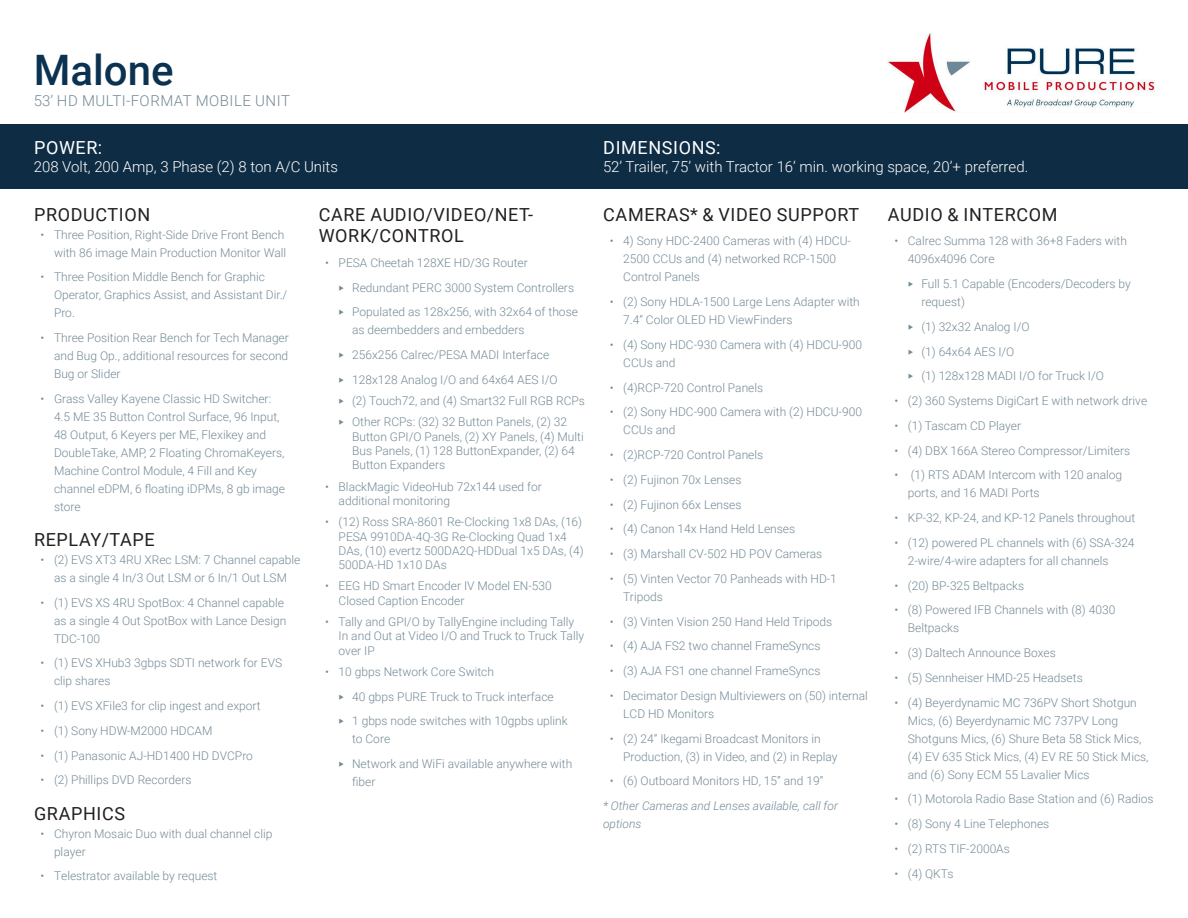
<style>
.page{position:relative;width:1188px;height:918px;background:#fff}
.page>*{position:absolute;margin:0;border:0;box-sizing:border-box;transform-origin:0 0}
.t1{font:500 42px "Roboto";color:#0b3251}
.t2{font:18px/21.6px "Roboto";letter-spacing:.035em;color:#231f20}
.t3{font:18px "Roboto";letter-spacing:.035em;color:#fff}
.t4{font:300 15px "Roboto";color:#fff}
.t5{font:300 15px "Roboto";letter-spacing:.035em;color:#748a97}
.t6{font:300 12px/18px "Roboto";color:#748a97}
.t7{font:italic 300 12px/18px "Roboto";color:#748a97}
</style>
<div class="page">
<div style="left:0;top:124px;width:1188px;height:65px;background:#0e2c44"></div>
<img style="left:888px;top:34px;width:266px;height:78px">
<p class="t1" style="left:34px;top:40px;width:141px">Malone</p>
<p class="t5" style="left:34px;top:90px;width:258px">53’ HD MULTI-FORMAT MOBILE UNIT</p>
<p class="t3" style="left:34px;top:135px;width:70px">POWER:</p>
<p class="t4" style="left:34px;top:156px;width:306px">208 Volt, 200 Amp, 3 Phase (2) 8 ton A/C Units</p>
<p class="t2" style="left:34px;top:203px;width:118px">PRODUCTION</p>
<p class="t6" style="left:40px;top:225px;width:247px;text-align:right">• Three Position, Right-Side Drive Front Bench with 86 image Main Production Monitor Wall</p>
<p class="t6" style="left:54px;top:268px;width:235px;text-indent:-14px">• Three Position Middle Bench for Graphic<br>Operator, Graphics Assist, and Assistant Dir./<br>Pro.</p>
<p class="t6" style="left:54px;top:328px;width:236px;text-align:justify;text-indent:-14px">• Three Position Rear Bench for Tech Manager and Bug Op., additional resources for second Bug or Slider</p>
<p class="t6" style="left:54px;top:389px;width:233px;text-indent:-14px">• Grass Valley Kayene Classic HD Switcher:<br>4.5 ME 35 Button Control Surface, 96 Input, 48 Output, 6 Keyers per ME, Flexikey and DoubleTake, AMP, 2 Floating ChromaKeyers, Machine Control Module, 4 Fill and Key channel eDPM, 6 floating iDPMs, 8 gb image store</p>
<p class="t2" style="left:34px;top:528px;width:122px">REPLAY/TAPE</p>
<p class="t6" style="left:40px;top:550px;width:261px;text-align:center">• (2) EVS XT3 4RU XRec LSM: 7 Channel capable as a single 4 In/3 Out LSM or 6 In/1 Out LSM</p>
<p class="t6" style="left:54px;top:593px;width:234px;text-indent:-14px">• (1) EVS XS 4RU SpotBox: 4 Channel capable as a single 4 Out SpotBox with Lance Design<br>TDC-100</p>
<p class="t6" style="left:54px;top:654px;width:230px;text-indent:-14px">• (1) EVS XHub3 3gbps SDTI network for EVS clip shares</p>
<p class="t6" style="left:40px;top:696px;width:222px">• (1) EVS XFile3 for clip ingest and export</p>
<p class="t6" style="left:40px;top:721px;width:173px">• (1) Sony HDW-M2000 HDCAM</p>
<p class="t6" style="left:40px;top:746px;width:214px">• (1) Panasonic AJ-HD1400 HD DVCPro</p>
<p class="t6" style="left:40px;top:771px;width:152px">• (2) Phillips DVD Recorders</p>
<p class="t2" style="left:34px;top:802px;width:92px">GRAPHICS</p>
<p class="t6" style="left:54px;top:824px;width:220px;text-indent:-14px">• Chyron Mosaic Duo with dual channel clip player</p>
<p class="t6" style="left:40px;top:867px;width:178px">• Telestrator available by request</p>
<p class="t2" style="left:319px;top:203px;width:216px">CARE AUDIO/VIDEO/NET-<br>WORK/CONTROL</p>
<p class="t6" style="left:325px;top:253px;width:204px">• PESA Cheetah 128XE HD/3G Router</p>
<p class="t6" style="left:339px;top:278px;width:237px">‣ Redundant PERC 3000 System Controllers</p>
<p class="t6" style="left:352px;top:303px;width:227px;text-indent:-14px">‣ Populated as 128x256, with 32x64 of those as deembedders and embedders</p>
<p class="t6" style="left:339px;top:345px;width:212px">‣ 256x256 Calrec/PESA MADI Interface</p>
<p class="t6" style="left:339px;top:370px;width:221px">‣ 128x128 Analog I/O and 64x64 AES I/O</p>
<p class="t6" style="left:339px;top:391px;width:248px">‣ (2) Touch72, and (4) Smart32 Full RGB RCPs</p>
<p class="t6" style="left:352px;top:414px;width:233px;line-height:14.4px;text-indent:-14px">‣ Other RCPs: (32) 32 Button Panels, (2) 32<br>Button GPI/O Panels, (2) XY Panels, (4) Multi Bus Panels, (1) 128 ButtonExpander, (2) 64<br>Button Expanders</p>
<p class="t6" style="left:339px;top:479px;width:205px;line-height:14.4px;text-indent:-14px">• BlackMagic VideoHub 72x144 used for additional monitoring</p>
<p class="t6" style="left:339px;top:514px;width:247px;line-height:14.4px;text-indent:-14px">• (12) Ross SRA-8601 Re-Clocking 1x8 DAs, (16)<br>PESA 9910DA-4Q-3G Re-Clocking Quad 1x4<br>DAs, (10) evertz 500DA2Q-HDDual 1x5 DAs, (4)<br>500DA-HD 1x10 DAs</p>
<p class="t6" style="left:339px;top:579px;width:215px;line-height:14.4px;text-indent:-14px">• EEG HD Smart Encoder IV Model EN-530<br>Closed Caption Encoder</p>
<p class="t6" style="left:339px;top:614px;width:247px;line-height:14.4px;text-indent:-14px">• Tally and GPI/O by TallyEngine including Tally<br>In and Out at Video I/O and Truck to Truck Tally over IP</p>
<p class="t6" style="left:325px;top:662px;width:170px">• 10 gbps Network Core Switch</p>
<p class="t6" style="left:339px;top:687px;width:217px">‣ 40 gbps PURE Truck to Truck interface</p>
<p class="t6" style="left:352px;top:712px;width:217px;text-indent:-14px">‣ 1 gbps node switches with 10gpbs uplink to Core</p>
<p class="t6" style="left:352px;top:754px;width:222px;text-indent:-14px">‣ Network and WiFi available anywhere with fiber</p>
<p class="t3" style="left:603px;top:135px;width:119px">DIMENSIONS:</p>
<p class="t4" style="left:603px;top:156px;width:427px">52’ Trailer, 75’ with Tractor 16’ min. working space, 20’+ preferred.</p>
<p class="t2" style="left:603px;top:203px;width:257px">CAMERAS* &amp; VIDEO SUPPORT</p>
<p class="t6" style="left:623px;top:232px;width:229px;text-indent:-14px">• 4) Sony HDC-2400 Cameras with (4) HDCU-<br>2500 CCUs and (4) networked RCP-1500<br>Control Panels</p>
<p class="t6" style="left:623px;top:292px;width:238px;text-indent:-14px">• (2) Sony HDLA-1500 Large Lens Adapter with<br>7.4” Color OLED HD ViewFinders</p>
<p class="t6" style="left:623px;top:335px;width:240px;text-indent:-14px">• (4) Sony HDC-930 Camera with (4) HDCU-900<br>CCUs and</p>
<p class="t6" style="left:610px;top:378px;width:155px">• (4)RCP-720 Control Panels</p>
<p class="t6" style="left:623px;top:403px;width:240px;text-indent:-14px">• (2) Sony HDC-900 Camera with (2) HDCU-900<br>CCUs and</p>
<p class="t6" style="left:610px;top:445px;width:155px">• (2)RCP-720 Control Panels</p>
<p class="t6" style="left:610px;top:470px;width:133px">• (2) Fujinon 70x Lenses</p>
<p class="t6" style="left:610px;top:495px;width:133px">• (2) Fujinon 66x Lenses</p>
<p class="t6" style="left:610px;top:520px;width:187px">• (4) Canon 14x Hand Held Lenses</p>
<p class="t6" style="left:610px;top:544px;width:214px">• (3) Marshall CV-502 HD POV Cameras</p>
<p class="t6" style="left:623px;top:569px;width:215px;text-indent:-14px">• (5) Vinten Vector 70 Panheads with HD-1<br>Tripods</p>
<p class="t6" style="left:610px;top:612px;width:224px">• (3) Vinten Vision 250 Hand Held Tripods</p>
<p class="t6" style="left:610px;top:637px;width:212px">• (4) AJA FS2 two channel FrameSyncs</p>
<p class="t6" style="left:610px;top:661px;width:212px">• (3) AJA FS1 one channel FrameSyncs</p>
<p class="t6" style="left:623px;top:686px;width:246px;text-indent:-14px">• Decimator Design Multiviewers on (50) internal<br>LCD HD Monitors</p>
<p class="t6" style="left:623px;top:729px;width:216px;text-indent:-14px">• (2) 24” Ikegami Broadcast Monitors in<br>Production, (3) in Video, and (2) in Replay</p>
<p class="t6" style="left:610px;top:772px;width:215px">• (6) Outboard Monitors HD, 15” and 19”</p>
<p class="t7" style="left:603px;top:796px;width:237px">* Other Cameras and Lenses available, call for options</p>
<p class="t2" style="left:888px;top:203px;width:171px">AUDIO &amp; INTERCOM</p>
<p class="t6" style="left:908px;top:232px;width:221px;text-indent:-14px">• Calrec Summa 128 with 36+8 Faders with<br>4096x4096 Core</p>
<p class="t6" style="left:921px;top:274px;width:211px;text-indent:-14px">‣ Full 5.1 Capable (Encoders/Decoders by request)</p>
<p class="t6" style="left:908px;top:317px;width:123px">‣ (1) 32x32 Analog I/O</p>
<p class="t6" style="left:908px;top:342px;width:108px">‣ (1) 64x64 AES I/O</p>
<p class="t6" style="left:908px;top:367px;width:198px">‣ (1) 128x128 MADI I/O for Truck I/O</p>
<p class="t6" style="left:894px;top:391px;width:254px">• (2) 360 Systems DigiCart E with network drive</p>
<p class="t6" style="left:894px;top:416px;width:128px">• (1) Tascam CD Player</p>
<p class="t6" style="left:894px;top:441px;width:237px">• (4) DBX 166A Stereo Compressor/Limiters</p>
<p class="t6" style="left:908px;top:466px;width:216px;text-indent:-14px">• (1) RTS ADAM Intercom with 120 analog ports, and 16 MADI Ports</p>
<p class="t6" style="left:894px;top:508px;width:242px">• KP-32, KP-24, and KP-12 Panels throughout</p>
<p class="t6" style="left:908px;top:533px;width:228px;text-indent:-14px">• (12) powered PL channels with (6) SSA-324<br>2-wire/4-wire adapters for all channels</p>
<p class="t6" style="left:894px;top:576px;width:131px">• (20) BP-325 Beltpacks</p>
<p class="t6" style="left:908px;top:601px;width:209px;text-indent:-14px">• (8) Powered IFB Channels with (8) 4030<br>Beltpacks</p>
<p class="t6" style="left:894px;top:643px;width:163px">• (3) Daltech Announce Boxes</p>
<p class="t6" style="left:894px;top:668px;width:190px">• (5) Sennheiser HMD-25 Headsets</p>
<p class="t6" style="left:908px;top:693px;width:242px;text-indent:-14px">• (4) Beyerdynamic MC 736PV Short Shotgun Mics, (6) Beyerdynamic MC 737PV Long Shotguns Mics, (6) Shure Beta 58 Stick Mics, (4) EV 635 Stick Mics, (4) EV RE 50 Stick Mics, and (6) Sony ECM 55 Lavalier Mics</p>
<p class="t6" style="left:894px;top:790px;width:261px">• (1) Motorola Radio Base Station and (6) Radios</p>
<p class="t6" style="left:894px;top:814px;width:156px">• (8) Sony 4 Line Telephones</p>
<p class="t6" style="left:894px;top:839px;width:117px">• (2) RTS TIF-2000As</p>
<p class="t6" style="left:894px;top:864px;width:61px">• (4) QKTs</p>
</div>
